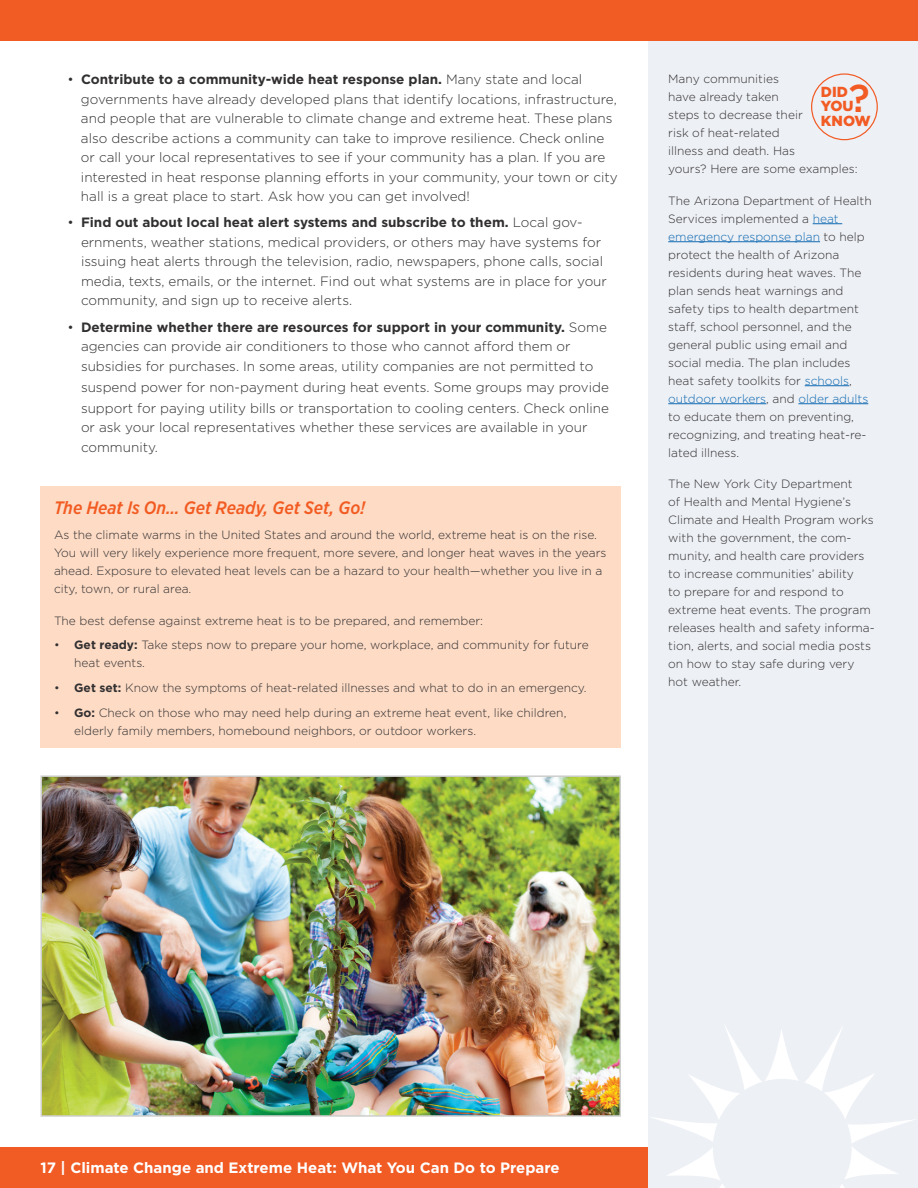
<style>
.page{position:relative;width:918px;height:1188px;background:#fff}
.page>*{position:absolute;margin:0;border:0;box-sizing:border-box;transform-origin:0 0}
.t1{font:500 38.85px "Gotham";color:#f25b24}
.Sidebar_heading{font:italic 500 18px "Gotham Narrow";color:#f25b21}
.t2{font:700 15px "Gotham";color:#fff}
.t3{font:900 14.55px/14.5px "Gotham";color:#f25b24}
.t4{font:300 13.5px/19.5px "Gotham";color:#312f30}
.Sidebar_body{font:300 12px/18px "Gotham";color:#312f30}
.s1{font-weight:700}
.s2{color:#116ab1}
</style>
<div class="page">
<div style="left:0;top:1148px;width:918px;height:40px;background:#f15b24"></div>
<div style="left:648px;top:40px;width:270px;height:1148px;background:#edf0f5"></div>
<div style="left:0;top:0;width:918px;height:40px;background:#f15b24"></div>
<svg style="left:651px;top:1027px;width:261px;height:161px"></svg>
<svg style="left:813px;top:223px;width:29px;height:1px"></svg>
<hr style="left:668px;top:241px;width:152px;height:1px;background:#116ab1">
<hr style="left:805px;top:385px;width:44px;height:1px;background:#116ab1">
<hr style="left:668px;top:403px;width:98px;height:1px;background:#116ab1">
<hr style="left:798px;top:403px;width:70px;height:1px;background:#116ab1">
<div style="left:40px;top:486px;width:581px;height:262px;background:#fddbc5"></div>
<img style="left:43px;top:778px;width:575px;height:336px">
<div style="left:40px;top:775px;width:581px;height:342px;border:2px solid #cececc"></div>
<div style="left:811px;top:73px;width:67px;height:67px;border:1px solid #f25b24;border-radius:50%"></div>
<p class="t4" style="left:81px;top:69px;width:538px;text-indent:-13px">• <span class="s1">Contribute to a community-wide heat response plan.</span> Many state and local governments have already developed plans that identify locations, infrastructure, and people that are vulnerable to climate change and extreme heat. These plans also describe actions a community can take to improve resilience. Check online or call your local representatives to see if your community has a plan. If you are interested in heat response planning efforts in your community, your town or city hall is a great place to start. Ask how you can get involved!</p>
<p class="t4" style="left:81px;top:213px;width:527px;text-indent:-14px">• <span class="s1">Find out about local heat alert systems and subscribe to them.</span> Local gov&shy;ernments, weather stations, medical providers, or others may have systems for issuing heat alerts through the television, radio, newspapers, phone calls, social media, texts, emails, or the internet. Find out what systems are in place for your community, and sign up to receive alerts.</p>
<p class="t4" style="left:81px;top:317px;width:527px;text-indent:-14px">• <span class="s1">Determine whether there are resources for support in your community.</span> Some agencies can provide air conditioners to those who cannot afford them or subsidies for purchases. In some areas, utility companies are not permitted to</p>
<p class="t4" style="left:81px;top:376px;width:529px;line-height:21px">suspend power for non-payment during heat events. Some groups may provide support for paying utility bills or transportation to cooling centers. Check online</p>
<p class="t4" style="left:81px;top:417px;width:508px">or ask your local representatives whether these services are available in your community.</p>
<p class="Sidebar_heading" style="left:54px;top:497px;width:313px">The Heat Is On… Get Ready, Get Set, Go!</p>
<p class="Sidebar_body" style="left:54px;top:525px;width:554px">As the climate warms in the United States and around the world, extreme heat is on the rise.<br>You will very likely experience more frequent, more severe, and longer heat waves in the years ahead. Exposure to elevated heat levels can be a hazard to your health—whether you live in a city, town, or rural area.</p>
<p class="Sidebar_body" style="left:54px;top:611px;width:431px">The best defense against extreme heat is to be prepared, and remember:</p>
<p class="Sidebar_body" style="left:74px;top:636px;width:516px;text-indent:-20px">• <span class="s1">Get ready:</span> Take steps now to prepare your home, workplace, and community for future heat events.</p>
<p class="Sidebar_body" style="left:54px;top:678px;width:534px">• <span class="s1">Get set:</span> Know the symptoms of heat-related illnesses and what to do in an emergency.</p>
<p class="Sidebar_body" style="left:74px;top:703px;width:494px;text-indent:-20px">• <span class="s1">Go:</span> Check on those who may need help during an extreme heat event, like children, elderly family members, homebound neighbors, or outdoor workers.</p>
<p class="Sidebar_body" style="left:668px;top:69px;width:191px">Many communities<br>have already taken<br>steps to decrease their<br>risk of heat-related<br>illness and death. Has<br>yours? Here are some examples:</p>
<p class="Sidebar_body" style="left:668px;top:191px;width:205px">The Arizona Department of Health<br>Services implemented a <span class="s2">heat</span></p>
<p class="Sidebar_body" style="left:668px;top:227px;width:202px"><span class="s2">emergency response plan</span> to help protect the health of Arizona residents during heat waves. The plan sends heat warnings and safety tips to health department staff, school personnel, and the general public using email and social media. The plan includes heat safety toolkits for <span class="s2">schools</span>, <span class="s2">outdoor workers</span>, and <span class="s2">older adults </span>to educate them on preventing, recognizing, and treating heat-re&shy;lated illness.</p>
<p class="Sidebar_body" style="left:668px;top:474px;width:208px">The New York City Department<br>of Health and Mental Hygiene’s<br>Climate and Health Program works with the government, the com&shy;munity, and health care providers to increase communities’ ability<br>to prepare for and respond to extreme heat events. The program releases health and safety informa&shy;tion, alerts, and social media posts on how to stay safe during very hot weather.</p>
<p class="t1" style="left:849px;top:72px;width:23px">?</p>
<p class="t3" style="left:821px;top:84px;width:51px">DID<br>YOU<br>KNOW</p>
<p class="t2" style="left:40px;top:1157px;width:521px">17 | Climate Change and Extreme Heat: What You Can Do to Prepare</p>
</div>
